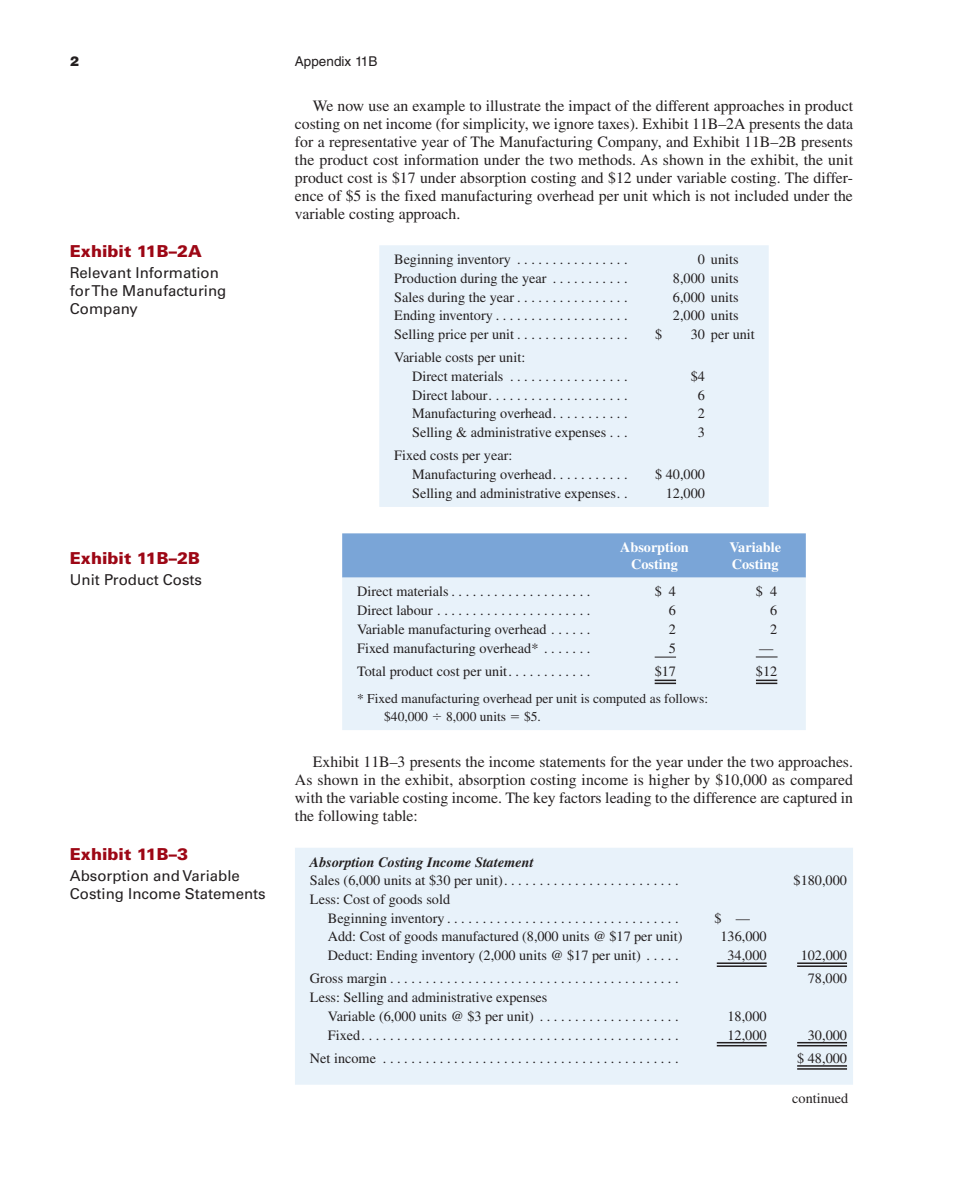
<style>
.page{position:relative;width:977px;height:1180px;background:#fff}
.page>*{position:absolute;margin:0;border:0;box-sizing:border-box;transform-origin:0 0}
.t1{font:900 16.5px "Univers LT Std";color:#9d0715}
.t2{font:15.75px/18px "Times LT Std";color:#231f20;text-align:justify}
.t3{font:15px/18px "Univers LT Std";color:#231f20}
.t4{font:14.25px/18.8px "Times LT Std";color:#231f20}
.t5{font:700 14.25px/16.5px "Times LT Std";color:#fff;text-align:center}
.t6{font:italic 700 14.25px "Times LT Std";color:#231f20}
.t7{font:13.5px/18px "Times LT Std";color:#231f20}
.t8{font:13.5px "Helvetica LT Std";color:#231f20}
.t9{font:900 13.5px "Helvetica LT Std";color:#231f20}
.s1{font-family:"Mathematical Pi OTF1"}
</style>
<div class="page">
<div style="left:379px;top:245px;width:390px;height:262px;background:#e8f2fa"></div>
<div style="left:342px;top:533px;width:464px;height:44px;background:#7aa5d7"></div>
<div style="left:342px;top:577px;width:464px;height:153px;background:#e8f2fa"></div>
<svg style="left:655px;top:656px;width:21px;height:1px"></svg>
<hr style="left:655px;top:679px;width:21px;height:2px;background:#231f20">
<hr style="left:655px;top:682px;width:21px;height:2px;background:#231f20">
<hr style="left:756px;top:679px;width:21px;height:2px;background:#231f20">
<hr style="left:756px;top:682px;width:21px;height:2px;background:#231f20">
<svg style="left:756px;top:656px;width:21px;height:1px"></svg>
<div style="left:295px;top:848px;width:558px;height:236px;background:#e8f2fa"></div>
<hr style="left:717px;top:962px;width:50px;height:1px;background:#231f20">
<hr style="left:717px;top:965px;width:50px;height:1px;background:#231f20">
<hr style="left:797px;top:962px;width:50px;height:1px;background:#231f20">
<hr style="left:797px;top:965px;width:50px;height:1px;background:#231f20">
<hr style="left:717px;top:1041px;width:50px;height:2px;background:#231f20">
<hr style="left:717px;top:1044px;width:50px;height:2px;background:#231f20">
<hr style="left:797px;top:1041px;width:50px;height:2px;background:#231f20">
<hr style="left:797px;top:1044px;width:50px;height:2px;background:#231f20">
<hr style="left:797px;top:1065px;width:50px;height:1px;background:#231f20">
<hr style="left:797px;top:1068px;width:50px;height:1px;background:#231f20">
<p class="t9" style="left:70px;top:56px;width:11px">2</p>
<p class="t8" style="left:295px;top:56px;width:84px">Appendix 11B</p>
<p class="t2" style="left:295px;top:98px;width:560px;text-indent:18px">We now use an example to illustrate the impact of the different approaches in product costing on net income (for simplicity, we ignore taxes). Exhibit 11B–2A presents the data for a representative year of The Manufacturing Company, and Exhibit 11B–2B presents the product cost information under the two methods. As shown in the exhibit, the unit product cost is $17 under absorption costing and $12 under variable costing. The differ&shy;ence of $5 is the fixed manufacturing overhead per unit which is not included under the variable costing approach.</p>
<p class="t4" style="left:394px;top:251px;width:235px">Beginning inventory . . . . . . . . . . . . . . . .</p>
<p class="t4" style="left:698px;top:251px;width:42px">0 units</p>
<p class="t4" style="left:394px;top:270px;width:235px">Production during the year . . . . . . . . . . .</p>
<p class="t4" style="left:673px;top:270px;width:67px">8,000 units</p>
<p class="t4" style="left:394px;top:289px;width:235px">Sales during the year . . . . . . . . . . . . . . . .</p>
<p class="t4" style="left:673px;top:289px;width:67px">6,000 units</p>
<p class="t4" style="left:394px;top:307px;width:235px">Ending inventory . . . . . . . . . . . . . . . . . . .</p>
<p class="t4" style="left:673px;top:307px;width:67px">2,000 units</p>
<p class="t4" style="left:394px;top:326px;width:235px">Selling price per unit . . . . . . . . . . . . . . . .</p>
<p class="t4" style="left:655px;top:326px;width:9px">$</p>
<p class="t4" style="left:691px;top:326px;width:66px">30 per unit</p>
<p class="t4" style="left:412px;top:349px;width:217px;text-indent:-18px">Variable costs per unit:<br>Direct materials . . . . . . . . . . . . . . . . .</p>
<p class="t1" style="left:70px;top:244px;width:133px">Exhibit 11B–2A</p>
<p class="t3" style="left:70px;top:265px;width:158px">Relevant Information for The Manufacturing<br>Company</p>
<p class="t4" style="left:691px;top:368px;width:16px">$4</p>
<p class="t4" style="left:412px;top:387px;width:217px">Direct labour. . . . . . . . . . . . . . . . . . . .</p>
<p class="t4" style="left:698px;top:387px;width:9px">6</p>
<p class="t4" style="left:412px;top:405px;width:217px">Manufacturing overhead. . . . . . . . . . .</p>
<p class="t4" style="left:698px;top:405px;width:9px">2</p>
<p class="t4" style="left:412px;top:424px;width:217px">Selling &amp; administrative expenses . . .</p>
<p class="t4" style="left:698px;top:424px;width:9px">3</p>
<p class="t4" style="left:412px;top:447px;width:217px;text-indent:-18px">Fixed costs per year:<br>Manufacturing overhead. . . . . . . . . . .</p>
<p class="t4" style="left:655px;top:466px;width:51px">$ 40,000</p>
<p class="t1" style="left:70px;top:551px;width:132px">Exhibit 11B–2B</p>
<p class="t3" style="left:70px;top:571px;width:134px">Unit Product Costs</p>
<p class="t1" style="left:70px;top:846px;width:120px">Exhibit 11B–3</p>
<p class="t3" style="left:70px;top:867px;width:197px">Absorption and Variable<br>Costing Income Statements</p>
<p class="t4" style="left:412px;top:485px;width:217px">Selling and administrative expenses. .</p>
<p class="t4" style="left:666px;top:485px;width:41px">12,000</p>
<p class="t5" style="left:620px;top:540px;width:70px">Absorption<br>Costing</p>
<p class="t5" style="left:729px;top:540px;width:53px;text-align:left">Variable<br>Costing</p>
<p class="t4" style="left:357px;top:583px;width:235px">Direct materials . . . . . . . . . . . . . . . . . . . .</p>
<p class="t4" style="left:655px;top:583px;width:23px">$ 4</p>
<p class="t4" style="left:756px;top:583px;width:23px">$ 4</p>
<p class="t4" style="left:357px;top:602px;width:235px">Direct labour . . . . . . . . . . . . . . . . . . . . . .</p>
<p class="t4" style="left:669px;top:602px;width:9px">6</p>
<p class="t4" style="left:770px;top:602px;width:9px">6</p>
<p class="t4" style="left:357px;top:621px;width:235px">Variable manufacturing overhead . . . . . .</p>
<p class="t4" style="left:669px;top:621px;width:9px">2</p>
<p class="t4" style="left:770px;top:621px;width:9px">2</p>
<p class="t4" style="left:357px;top:640px;width:235px">Fixed manufacturing overhead* . . . . . . .</p>
<p class="t4" style="left:669px;top:640px;width:9px">5</p>
<p class="t4" style="left:759px;top:640px;width:16px">—</p>
<p class="t4" style="left:357px;top:663px;width:235px">Total product cost per unit. . . . . . . . . . . .</p>
<p class="t4" style="left:655px;top:663px;width:23px">$17</p>
<p class="t4" style="left:756px;top:663px;width:23px">$12</p>
<p class="t7" style="left:384px;top:691px;width:326px;text-indent:-27px">* Fixed manufacturing overhead per unit is computed as follows: $40,000 <span class="s1">4</span> 8,000 units <span class="s1">5</span> $5.</p>
<p class="t2" style="left:295px;top:754px;width:560px;text-indent:18px">Exhibit 11B–3 presents the income statements for the year under the two approaches.<br>As shown in the exhibit, absorption costing income is higher by $10,000 as compared with the variable costing income. The key factors leading to the difference are captured in the following table:</p>
<p class="t6" style="left:310px;top:855px;width:225px">Absorption Costing Income Statement</p>
<p class="t4" style="left:310px;top:872px;width:370px">Sales (6,000 units at $30 per unit). . . . . . . . . . . . . . . . . . . . . . . . .</p>
<p class="t4" style="left:793px;top:872px;width:55px">$180,000</p>
<p class="t4" style="left:328px;top:891px;width:352px;text-indent:-18px">Less: Cost of goods sold<br>Beginning inventory . . . . . . . . . . . . . . . . . . . . . . . . . . . . . . . . .</p>
<p class="t4" style="left:714px;top:909px;width:37px">$ —</p>
<p class="t4" style="left:328px;top:928px;width:356px">Add: Cost of goods manufactured (8,000 units @ $17 per unit)</p>
<p class="t4" style="left:720px;top:928px;width:48px">136,000</p>
<p class="t4" style="left:328px;top:947px;width:352px">Deduct: Ending inventory (2,000 units @ $17 per unit) . . . . .</p>
<p class="t4" style="left:727px;top:947px;width:41px">34,000</p>
<p class="t4" style="left:801px;top:947px;width:48px">102,000</p>
<p class="t4" style="left:310px;top:970px;width:370px">Gross margin . . . . . . . . . . . . . . . . . . . . . . . . . . . . . . . . . . . . . . . . .</p>
<p class="t4" style="left:808px;top:970px;width:41px">78,000</p>
<p class="t4" style="left:328px;top:989px;width:352px;text-indent:-18px">Less: Selling and administrative expenses<br>Variable (6,000 units @ $3 per unit) . . . . . . . . . . . . . . . . . . . .</p>
<p class="t4" style="left:727px;top:1008px;width:41px">18,000</p>
<p class="t4" style="left:328px;top:1026px;width:352px">Fixed. . . . . . . . . . . . . . . . . . . . . . . . . . . . . . . . . . . . . . . . . . . . .</p>
<p class="t4" style="left:727px;top:1026px;width:41px">12,000</p>
<p class="t4" style="left:808px;top:1026px;width:41px">30,000</p>
<p class="t4" style="left:310px;top:1050px;width:370px">Net income . . . . . . . . . . . . . . . . . . . . . . . . . . . . . . . . . . . . . . . . . .</p>
<p class="t4" style="left:797px;top:1050px;width:51px">$ 48,000</p>
<p class="t4" style="left:792px;top:1089px;width:58px">continued</p>
</div>
